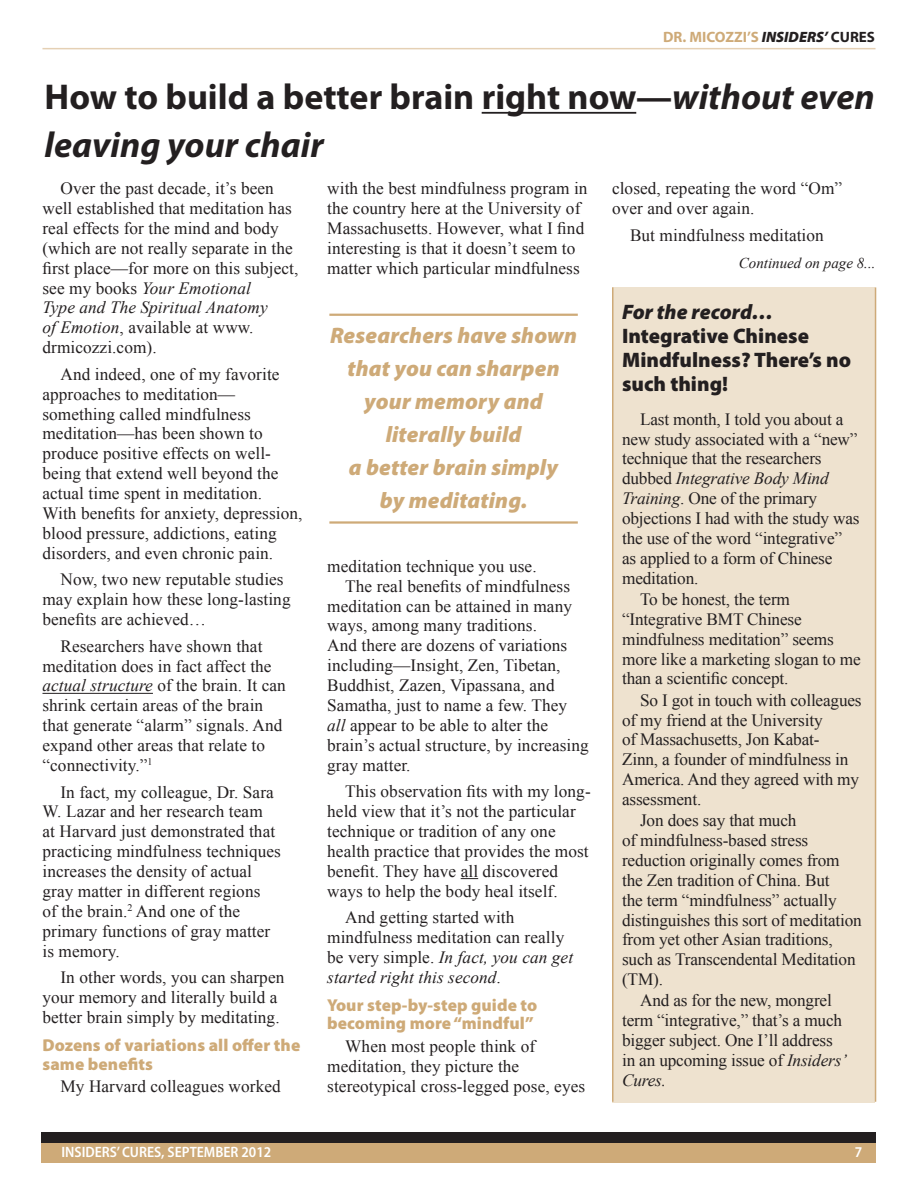
<style>
.page{position:relative;width:918px;height:1188px;background:#fff}
.page>*{position:absolute;margin:0;border:0;box-sizing:border-box;transform-origin:0 0}
.t1{font:700 36px/48px "Myriad Pro";color:#231f20}
.t2{font:italic 900 22.5px/33px "Myriad Pro";letter-spacing:.005em;color:#ceaa78;text-align:center}
.t3{font:900 21px/24px "Myriad Pro";color:#231f20}
.t4{font:italic 900 21px "Myriad Pro";color:#231f20}
.t5{font:17.25px/19.8px "Times New Roman";letter-spacing:.005em;color:#231f20}
.t6{font:900 17.25px/18.8px "Myriad Pro";letter-spacing:.005em;color:#ceaa78}
.t7{font:italic 17.25px "Times New Roman";letter-spacing:-.01em;color:#231f20}
.t8{font:600 semi-condensed 15px "Myriad Pro";color:#fff}
.t9{font:700 15px "Myriad Pro";color:#ceaa78}
.t10{font:italic 15px "Times New Roman";color:#231f20}
.s1{font-weight:900;font-style:italic;color:#231f20}
.s2{color:#231f20}
.s3{font-style:italic}
.s4{font-style:normal}
</style>
<div class="page">
<hr style="left:42px;top:48px;width:833px;height:1px;background:#e5d0b4">
<div style="left:41px;top:1137px;width:834px;height:26px;background:#ceaa78"></div>
<div style="left:41px;top:1132px;width:834px;height:10px;background:#231f20"></div>
<hr style="left:482px;top:112px;width:154px;height:2px;background:#231f20">
<hr style="left:42px;top:693px;width:111px;height:1px;background:#231f20">
<svg style="left:461px;top:878px;width:17px;height:1px"></svg>
<div style="left:612px;top:287px;width:263px;height:816px;background:#eee2cf"></div>
<hr style="left:875px;top:287px;width:1px;height:815px;background:#ceaa78">
<hr style="left:612px;top:287px;width:1px;height:815px;background:#ceaa78">
<hr style="left:329px;top:314px;width:249px;height:2px;background:#ceaa78">
<hr style="left:329px;top:521px;width:249px;height:3px;background:#ceaa78">
<p class="t9" style="left:663px;top:27px;width:213px">DR. MICOZZI’S <span class="s1">INSIDERS’</span> <span class="s2">CURES</span></p>
<h1 class="t1" style="left:45px;top:72px;width:831px">How to build a better brain right now—<span class="s3">without even leaving your chair</span></h1>
<p class="t5" style="left:42px;top:178px;width:257px;text-indent:18px">Over the past decade, it’s been well established that meditation has real effects for the mind and body (which are not really separate in the first place—for more on this subject, see my books <span class="s3">Your Emotional<br>Type and The Spiritual Anatomy<br>of Emotion</span>, available at www. drmicozzi.com).</p>
<p class="t5" style="left:42px;top:364px;width:262px;text-indent:18px">And indeed, one of my favorite approaches to meditation— something called mindfulness meditation—has been shown to produce positive effects on well&shy;being that extend well beyond the actual time spent in meditation.<br>With benefits for anxiety, depression, blood pressure, addictions, eating disorders, and even chronic pain.</p>
<p class="t5" style="left:42px;top:569px;width:250px;text-indent:18px">Now, two new reputable studies may explain how these long-lasting benefits are achieved…</p>
<p class="t5" style="left:42px;top:636px;width:245px;text-indent:18px">Researchers have shown that meditation does in fact affect the <span class="s3">actual structure</span> of the brain. It can shrink certain areas of the brain that generate “alarm” signals. And expand other areas that relate to “connectivity.”<sup>1</sup></p>
<p class="t5" style="left:42px;top:782px;width:240px;text-indent:18px">In fact, my colleague, Dr. Sara<br>W. Lazar and her research team<br>at Harvard just demonstrated that practicing mindfulness techniques increases the density of actual gray matter in different regions<br>of the brain.<sup>2</sup> And one of the primary functions of gray matter is memory.</p>
<p class="t5" style="left:42px;top:967px;width:243px;text-indent:18px">In other words, you can sharpen your memory and literally build a better brain simply by meditating.</p>
<p class="t6" style="left:42px;top:1035px;width:259px">Dozens of variations all offer the same benefits</p>
<p class="t5" style="left:60px;top:1076px;width:222px">My Harvard colleagues worked</p>
<p class="t5" style="left:612px;top:178px;width:232px">closed, repeating the word “Om” over and over again.</p>
<p class="t5" style="left:630px;top:225px;width:195px">But mindfulness meditation</p>
<p class="t5" style="left:327px;top:178px;width:262px">with the best mindfulness program in the country here at the University of Massachusetts. However, what I find interesting is that it doesn’t seem to matter which particular mindfulness</p>
<p class="t10" style="left:739px;top:252px;width:138px">Continued on page 8...</p>
<p class="t4" style="left:622px;top:298px;width:152px">For the record…</p>
<p class="t3" style="left:622px;top:323px;width:231px">Integrative Chinese<br>Mindfulness? There’s no such thing!</p>
<p class="t5" style="left:640px;top:409px;width:205px">Last month, I told you about a</p>
<p class="t5" style="left:622px;top:429px;width:237px">new study associated with a “new”</p>
<p class="t5" style="left:622px;top:449px;width:201px">technique that the researchers</p>
<p class="t7" style="left:622px;top:467px;width:208px"><span class="s4">dubbed</span> Integrative Body Mind</p>
<p class="t5" style="left:622px;top:488px;width:197px"><span class="s3">Training</span>. One of the primary</p>
<p class="t5" style="left:622px;top:508px;width:239px">objections I had with the study was</p>
<p class="t5" style="left:622px;top:528px;width:222px">the use of the word “integrative”</p>
<p class="t5" style="left:622px;top:548px;width:212px">as applied to a form of Chinese</p>
<p class="t5" style="left:622px;top:568px;width:78px">meditation.</p>
<p class="t5" style="left:640px;top:589px;width:151px">To be honest, the term</p>
<p class="t5" style="left:622px;top:609px;width:181px">“Integrative BMT Chinese</p>
<p class="t5" style="left:622px;top:629px;width:213px">mindfulness meditation” seems</p>
<p class="t5" style="left:622px;top:649px;width:240px">more like a marketing slogan to me</p>
<p class="t5" style="left:622px;top:668px;width:168px">than a scientific concept.</p>
<p class="t5" style="left:640px;top:690px;width:223px">So I got in touch with colleagues</p>
<p class="t5" style="left:622px;top:710px;width:202px">of my friend at the University</p>
<p class="t5" style="left:622px;top:729px;width:199px">of Massachusetts, Jon Kabat-</p>
<p class="t5" style="left:622px;top:749px;width:228px">Zinn, a founder of mindfulness in</p>
<p class="t5" style="left:622px;top:769px;width:239px">America. And they agreed with my</p>
<p class="t5" style="left:622px;top:789px;width:81px">assessment.</p>
<p class="t5" style="left:640px;top:810px;width:158px">Jon does say that much</p>
<p class="t5" style="left:622px;top:830px;width:188px">of mindfulness-based stress</p>
<p class="t5" style="left:622px;top:850px;width:219px">reduction originally comes from</p>
<p class="t5" style="left:622px;top:870px;width:209px">the Zen tradition of China. But</p>
<p class="t5" style="left:622px;top:890px;width:216px">the term “mindfulness” actually</p>
<p class="t5" style="left:622px;top:910px;width:241px">distinguishes this sort of meditation</p>
<p class="t5" style="left:622px;top:929px;width:212px">from yet other Asian traditions,</p>
<p class="t5" style="left:622px;top:949px;width:235px">such as Transcendental Meditation</p>
<p class="t5" style="left:622px;top:969px;width:42px">(TM).</p>
<p class="t5" style="left:640px;top:990px;width:193px">And as for the new, mongrel</p>
<p class="t5" style="left:622px;top:1010px;width:222px">term “integrative,” that’s a much</p>
<p class="t5" style="left:622px;top:1030px;width:212px">bigger subject. One I’ll address</p>
<p class="t5" style="left:622px;top:1050px;width:226px">in an upcoming issue of <span class="s3">Insiders’</span></p>
<p class="t7" style="left:622px;top:1068px;width:46px">Cures.</p>
<h2 class="t2" style="left:330px;top:318px;width:248px">Researchers have shown that you can sharpen your memory and literally build<br>a better brain simply<br>by meditating.</h2>
<p class="t5" style="left:327px;top:556px;width:211px">meditation technique you use.</p>
<p class="t5" style="left:345px;top:576px;width:226px">The real benefits of mindfulness</p>
<p class="t5" style="left:327px;top:596px;width:246px">meditation can be attained in many</p>
<p class="t5" style="left:327px;top:615px;width:211px">ways, among many traditions.</p>
<p class="t5" style="left:327px;top:635px;width:241px">And there are dozens of variations</p>
<p class="t5" style="left:327px;top:655px;width:235px">including—Insight, Zen, Tibetan,</p>
<p class="t5" style="left:327px;top:675px;width:229px">Buddhist, Zazen, Vipassana, and</p>
<p class="t5" style="left:327px;top:695px;width:241px">Samatha, just to name a few. They</p>
<p class="t5" style="left:327px;top:715px;width:222px"><span class="s3">all</span> appear to be able to alter the</p>
<p class="t5" style="left:327px;top:735px;width:263px">brain’s actual structure, by increasing</p>
<p class="t5" style="left:327px;top:755px;width:85px">gray matter.</p>
<p class="t5" style="left:327px;top:781px;width:265px;text-indent:18px">This observation fits with my long&shy;held view that it’s not the particular technique or tradition of any one health practice that provides the most benefit. They have all discovered ways to help the body heal itself.</p>
<p class="t5" style="left:327px;top:907px;width:247px;text-indent:18px">And getting started with mindfulness meditation can really be very simple. <span class="s3">In fact, you can get started right this second</span>.</p>
<p class="t6" style="left:327px;top:995px;width:212px">Your step-by-step guide to becoming more “mindful”</p>
<p class="t5" style="left:327px;top:1036px;width:259px;text-indent:18px">When most people think of meditation, they picture the stereotypical cross-legged pose, eyes</p>
<p class="t8" style="left:61px;top:1144px;width:211px">INSIDERS’ CURES, SEPTEMBER 2012</p>
<p class="t8" style="left:855px;top:1143px;width:9px">7</p>
</div>
